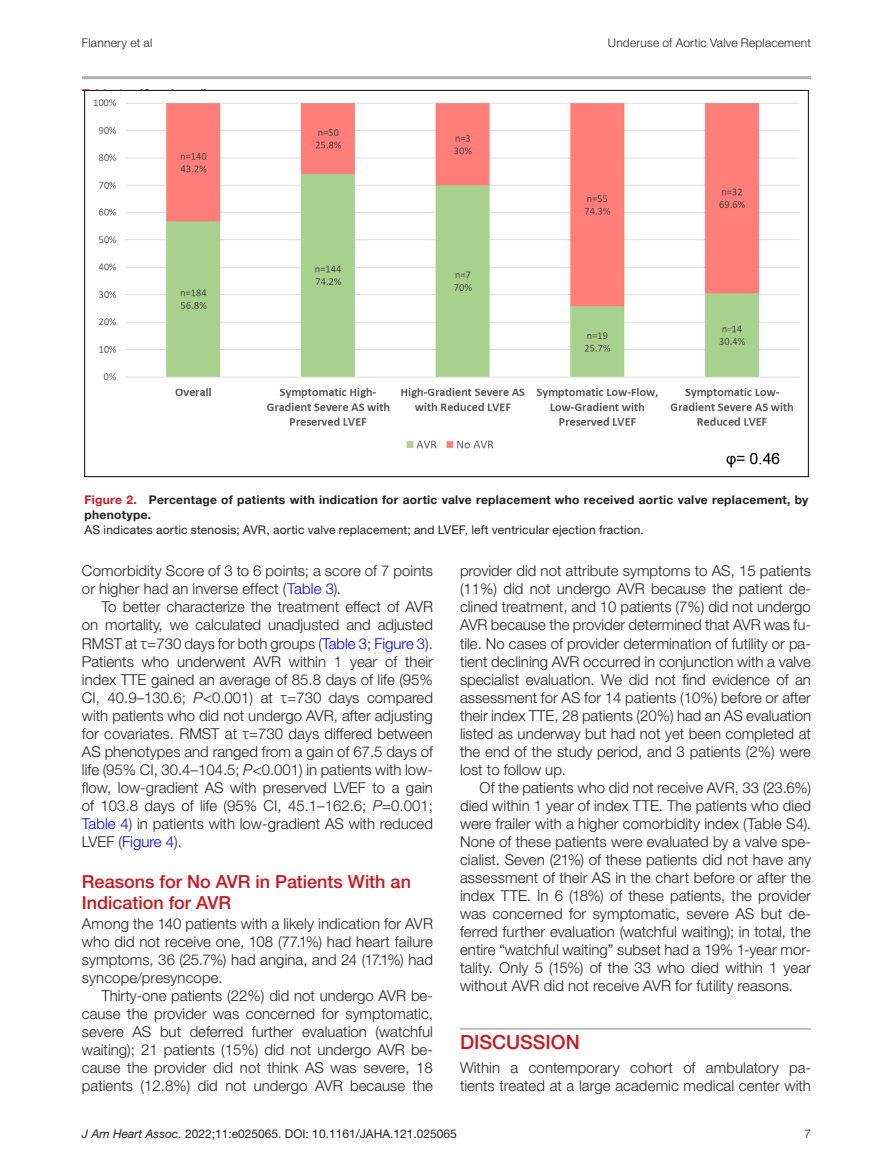
<style>
.page{position:relative;width:893px;height:1174px;background:#fff}
.page>*{position:absolute;margin:0;border:0;box-sizing:border-box;transform-origin:0 0}
.t1{font:500 19.5px "Helvetica Neue LT Std";color:#cd151d}
.t2{font:500 18px/21px "Helvetica Neue LT Std";color:#cd151d}
.t3{font:300 15px/18px "Helvetica Neue LT Std";color:#231f20;text-align:justify}
.t4{font:12px "Helvetica Neue LT Std";letter-spacing:.01em;color:#231f20}
.t5{font:700 12px/15px "Helvetica Neue LT Std";letter-spacing:.025em;color:#231f20}
.t6{font:300 12px "Helvetica Neue LT Std";letter-spacing:.015em;color:#231f20}
.s1{color:#cd151d}
.s2{color:#00f}
.s3{font-family:"Noto Sans"}
.s4{font-style:italic}
</style>
<div class="page">
<hr style="left:460px;top:1028px;width:351px;height:1px;background:#aeafb3">
<img style="left:93px;top:99px;width:707px;height:369px">
<hr style="left:82px;top:76px;width:729px;height:3px;background:#aeafb3">
<p class="t6" style="left:82px;top:35px;width:72px">Flannery et al</p>
<p class="t6" style="left:608px;top:35px;width:205px">Underuse of Aortic Valve Replacement</p>
<p class="t5" style="left:85px;top:492px;width:725px"><span class="s1">Figure 2.</span> Percentage of patients with indication for aortic valve replacement who received aortic valve replacement, by phenotype.</p>
<p class="t4" style="left:85px;top:523px;width:561px">AS indicates aortic stenosis; AVR, aortic valve replacement; and LVEF, left ventricular ejection fraction.</p>
<p class="t3" style="left:82px;top:562px;width:352px">Comorbidity Score of 3 to 6 points; a score of 7 points or higher had an inverse effect (<span class="s2">Table 3</span>).</p>
<p class="t3" style="left:82px;top:598px;width:353px;text-indent:20px">To better characterize the treatment effect of AVR on mortality, we calculated unadjusted and adjusted RMST at <span class="s3">τ</span>=730 days for both groups (<span class="s2">Table 3</span>; <span class="s2">Figure 3</span>).<br>Patients who underwent AVR within 1 year of their index TTE gained an average of 85.8 days of life (95% CI, 40.9–130.6; <span class="s4">P</span>&lt;0.001) at <span class="s3">τ</span>=730 days compared with patients who did not undergo AVR, after adjusting for covariates. RMST at <span class="s3">τ</span>=730 days differed between AS phenotypes and ranged from a gain of 67.5 days of life (95% CI, 30.4–104.5; <span class="s4">P</span>&lt;0.001) in patients with low&shy;flow, low-gradient AS with preserved LVEF to a gain of 103.8 days of life (95% CI, 45.1–162.6; <span class="s4">P</span>=0.001; <span class="s2">Table 4</span>) in patients with low-gradient AS with reduced LVEF (<span class="s2">Figure 4</span>).</p>
<p class="t2" style="left:82px;top:870px;width:331px">Reasons for No AVR in Patients With an<br>Indication for AVR</p>
<p class="t3" style="left:82px;top:914px;width:353px">Among the 140 patients with a likely indication for AVR who did not receive one, 108 (77.1%) had heart failure symptoms, 36 (25.7%) had angina, and 24 (17.1%) had syncope/presyncope.</p>
<p class="t3" style="left:82px;top:986px;width:353px;text-indent:20px">Thirty-one patients (22%) did not undergo AVR be&shy;cause the provider was concerned for symptomatic, severe AS but deferred further evaluation (watchful waiting); 21 patients (15%) did not undergo AVR be&shy;cause the provider did not think AS was severe, 18 patients (12.8%) did not undergo AVR because the</p>
<p class="t3" style="left:460px;top:562px;width:353px">provider did not attribute symptoms to AS, 15 patients (11%) did not undergo AVR because the patient de&shy;clined treatment, and 10 patients (7%) did not undergo AVR because the provider determined that AVR was fu&shy;tile. No cases of provider determination of futility or pa&shy;tient declining AVR occurred in conjunction with a valve specialist evaluation. We did not find evidence of an assessment for AS for 14 patients (10%) before or after their index TTE, 28 patients (20%) had an AS evaluation listed as underway but had not yet been completed at the end of the study period, and 3 patients (2%) were lost to follow up.</p>
<p class="t3" style="left:460px;top:778px;width:353px;text-indent:20px">Of the patients who did not receive AVR, 33 (23.6%) died within 1 year of index TTE. The patients who died were frailer with a higher comorbidity index (Table S4).<br>None of these patients were evaluated by a valve spe&shy;cialist. Seven (21%) of these patients did not have any assessment of their AS in the chart before or after the index TTE. In 6 (18%) of these patients, the provider was concerned for symptomatic, severe AS but de&shy;ferred further evaluation (watchful waiting); in total, the entire “watchful waiting” subset had a 19% 1-year mor&shy;tality. Only 5 (15%) of the 33 who died within 1 year without AVR did not receive AVR for futility reasons.</p>
<h1 class="t1" style="left:460px;top:1030px;width:121px">DISCUSSION</h1>
<p class="t3" style="left:460px;top:1058px;width:352px">Within a contemporary cohort of ambulatory pa&shy;tients treated at a large academic medical center with</p>
<p class="t4" style="left:82px;top:1126px;width:376px"><span class="s4">J Am Heart Assoc.</span> 2022;11:e025065. DOI: 10.1161/JAHA.121.025065</p>
<p class="t6" style="left:804px;top:1126px;width:8px">7</p>
</div>
